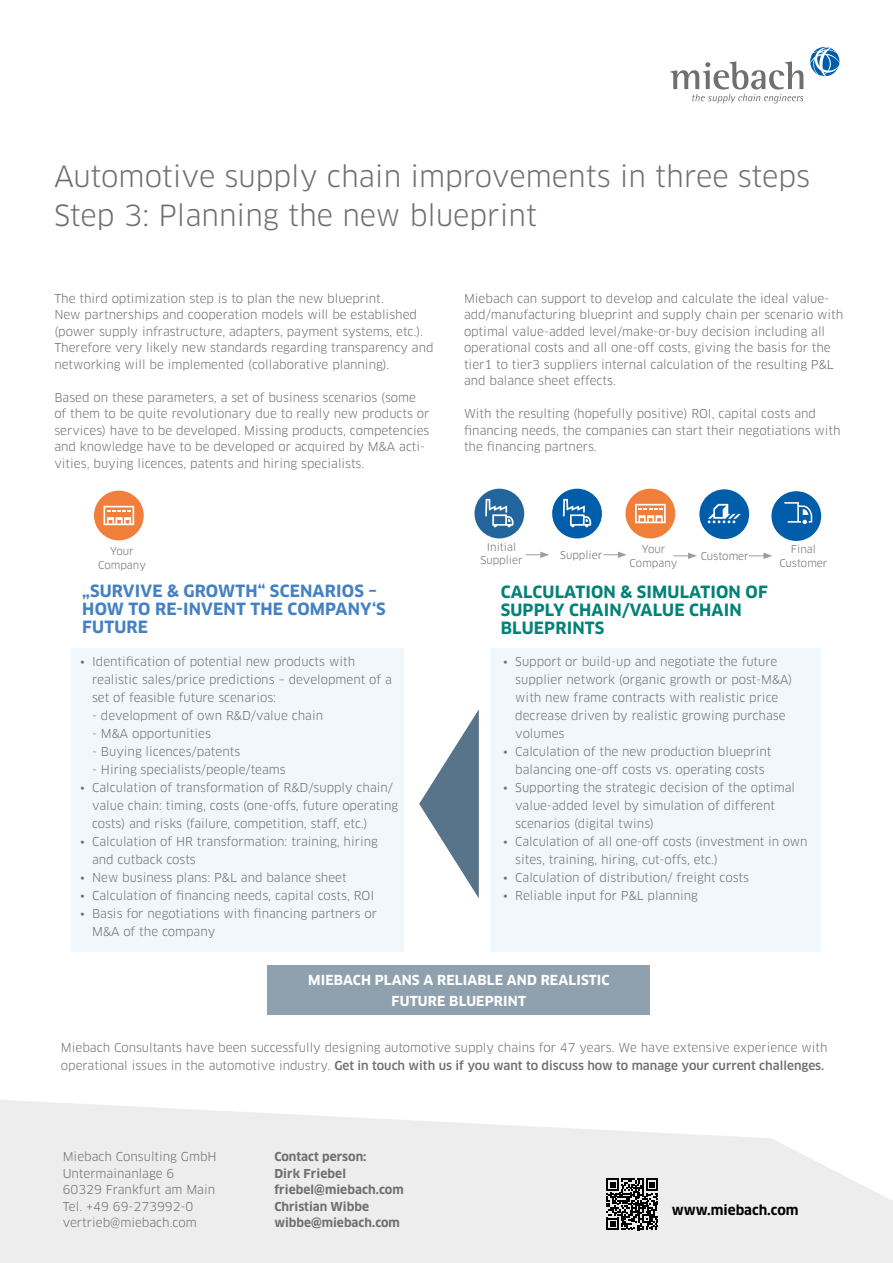
<style>
.page{position:relative;width:893px;height:1263px;background:#fff}
.page>*{position:absolute;margin:0;border:0;box-sizing:border-box;transform-origin:0 0}
.t1{font:28.5px/39px "Clan Pro";color:#706f6f}
.t2{font:700 16.5px/18px "Clan Pro";letter-spacing:.01em;color:#4481c2}
.t3{font:700 16.5px/18px "Clan Pro";letter-spacing:.01em;color:#008277}
.t4{font:700 13.5px/21px "Clan Pro";letter-spacing:.01em;color:#fff;text-align:center}
.t5{font:700 13.5px "Clan Pro";color:#000}
.t6{font:12px/16.5px "Clan Pro";color:#706f6f}
.t7{font:700 12px/16.5px "Clan Pro";color:#706f6f}
.t8{font:10.5px/13.5px "Clan Pro";color:#706f6f;text-align:center}
.s1{font-weight:500}
</style>
<div class="page">
<div style="left:699px;top:489px;width:50px;height:50px;background:#005da9;border-radius:50%"></div>
<div style="left:474px;top:489px;width:50px;height:49px;background:#23669d;border-radius:50%"></div>
<div style="left:625px;top:489px;width:50px;height:49px;background:#f07f3c;border-radius:50%"></div>
<div style="left:552px;top:489px;width:50px;height:49px;background:#005da9;border-radius:50%"></div>
<div style="left:771px;top:491px;width:50px;height:50px;background:#005da9;border-radius:50%"></div>
<svg style="left:485px;top:499px;width:28px;height:28px"></svg>
<svg style="left:563px;top:499px;width:28px;height:28px"></svg>
<svg style="left:635px;top:504px;width:31px;height:19px"></svg>
<svg style="left:708px;top:504px;width:33px;height:19px"></svg>
<svg style="left:784px;top:502px;width:28px;height:22px"></svg>
<svg style="left:526px;top:551px;width:23px;height:7px"></svg>
<svg style="left:603px;top:551px;width:24px;height:7px"></svg>
<svg style="left:673px;top:553px;width:24px;height:6px"></svg>
<svg style="left:749px;top:553px;width:23px;height:6px"></svg>
<div style="left:94px;top:491px;width:50px;height:49px;background:#f07f3c;border-radius:50%"></div>
<svg style="left:104px;top:506px;width:30px;height:19px"></svg>
<div style="left:268px;top:965px;width:382px;height:50px;background:#8fa1af"></div>
<div style="left:71px;top:648px;width:332px;height:304px;background:#f0f8fd"></div>
<svg style="left:670px;top:61px;width:133px;height:42px"></svg>
<svg style="left:810px;top:47px;width:29px;height:29px"></svg>
<div style="left:490px;top:648px;width:331px;height:304px;background:#f0f8fd"></div>
<svg style="left:0;top:1100px;width:893px;height:163px;fill:#ededed"></svg>
<svg style="left:606px;top:1178px;width:52px;height:52px;background:#595959"></svg>
<svg style="left:420px;top:710px;width:59px;height:188px"></svg>
<h1 class="t1" style="left:54px;top:157px;width:758px">Automotive supply chain improvements in three steps<br>Step 3: Planning the new blueprint</h1>
<p class="t6" style="left:54px;top:290px;width:381px">The third optimization step is to plan the new blueprint.<br>New partnerships and cooperation models will be established (power supply infrastructure, adapters, payment systems, etc.).<br>Therefore very likely new standards regarding transparency and networking will be implemented (collaborative planning).</p>
<p class="t6" style="left:54px;top:389px;width:377px">Based on these parameters, a set of business scenarios (some of them to be quite revolutionary due to really new products or services) have to be developed. Missing products, competencies and knowledge have to be developed or acquired by M&amp;A acti&shy;vities, buying licences, patents and hiring specialists.</p>
<p class="t8" style="left:98px;top:545px;width:49px">Your<br>Company</p>
<p class="t6" style="left:464px;top:290px;width:381px">Miebach can support to develop and calculate the ideal value&shy;add/manufacturing blueprint and supply chain per scenario with optimal value-added level/make-or-buy decision including all operational costs and all one-off costs, giving the basis for the tier1 to tier3 suppliers internal calculation of the resulting P&amp;L and balance sheet effects.</p>
<p class="t6" style="left:464px;top:406px;width:378px">With the resulting (hopefully positive) ROI, capital costs and financing needs, the companies can start their negotiations with the financing partners.</p>
<p class="t8" style="left:480px;top:540px;width:44px">Initial<br>Supplier</p>
<p class="t8" style="left:560px;top:548px;width:44px">Supplier</p>
<p class="t8" style="left:630px;top:543px;width:49px">Your<br>Company</p>
<p class="t8" style="left:701px;top:549px;width:50px">Customer</p>
<p class="t8" style="left:779px;top:543px;width:50px">Final<br>Customer</p>
<h2 class="t2" style="left:82px;top:582px;width:305px">„SURVIVE &amp; GROWTH“ SCENARIOS –<br>HOW TO RE-INVENT THE COMPANY‘S<br>FUTURE</h2>
<h2 class="t3" style="left:501px;top:583px;width:269px">CALCULATION &amp; SIMULATION OF<br>SUPPLY CHAIN/VALUE CHAIN<br>BLUEPRINTS</h2>
<p class="t6" style="left:92px;top:653px;width:301px;line-height:18px;text-indent:-12px">• Identification of potential new products with realistic sales/price predictions – development of a set of feasible future scenarios:</p>
<p class="t6" style="left:92px;top:707px;width:233px">- development of own R&amp;D/value chain</p>
<p class="t6" style="left:92px;top:725px;width:120px">- M&amp;A opportunities</p>
<p class="t6" style="left:92px;top:743px;width:150px">- Buying licences/patents</p>
<p class="t6" style="left:92px;top:761px;width:195px">- Hiring specialists/people/teams</p>
<p class="t6" style="left:92px;top:779px;width:308px;line-height:18px;text-indent:-12px">• Calculation of transformation of R&amp;D/supply chain/ value chain: timing, costs (one-offs, future operating costs) and risks (failure, competition, staff, etc.)</p>
<p class="t6" style="left:92px;top:833px;width:287px;line-height:18px;text-indent:-12px">• Calculation of HR transformation: training, hiring and cutback costs</p>
<p class="t6" style="left:80px;top:869px;width:268px">• New business plans: P&amp;L and balance sheet</p>
<p class="t6" style="left:80px;top:887px;width:296px">• Calculation of financing needs, capital costs, ROI</p>
<p class="t6" style="left:92px;top:905px;width:286px;line-height:18px;text-indent:-12px">• Basis for negotiations with financing partners or<br>M&amp;A of the company</p>
<p class="t6" style="left:515px;top:653px;width:279px;line-height:18px;text-indent:-12px">• Support or build-up and negotiate the future supplier network (organic growth or post-M&amp;A) with new frame contracts with realistic price decrease driven by realistic growing purchase volumes</p>
<p class="t6" style="left:503px;top:743px;width:270px;line-height:18px;text-align:center">• Calculation of the new production blueprint balancing one-off costs vs. operating costs</p>
<p class="t6" style="left:515px;top:779px;width:281px;line-height:18px;text-indent:-12px">• Supporting the strategic decision of the optimal value-added level by simulation of different scenarios (digital twins)</p>
<p class="t6" style="left:515px;top:833px;width:294px;line-height:18px;text-indent:-12px">• Calculation of all one-off costs (investment in own sites, training, hiring, cut-offs, etc.)</p>
<p class="t6" style="left:503px;top:869px;width:247px">• Calculation of distribution/ freight costs</p>
<p class="t6" style="left:503px;top:887px;width:196px">• Reliable input for P&amp;L planning</p>
<p class="t4" style="left:308px;top:970px;width:303px">MIEBACH PLANS A RELIABLE AND REALISTIC<br>FUTURE BLUEPRINT</p>
<p class="t6" style="left:61px;top:1038px;width:768px;line-height:18px">Miebach Consultants have been successfully designing automotive supply chains for 47 years. We have extensive experience with operational issues in the automotive industry. <span class="s1">Get in touch with us if you want to discuss how to manage your current challenges.</span></p>
<p class="t6" style="left:63px;top:1148px;width:155px">Miebach Consulting GmbH<br>Untermainanlage 6<br>60329 Frankfurt am Main<br>Tel. +49 69-273992-0 vertrieb@miebach.com</p>
<p class="t7" style="left:274px;top:1148px;width:131px">Contact person:<br>Dirk Friebel friebel@miebach.com<br>Christian Wibbe wibbe@miebach.com</p>
<p class="t5" style="left:672px;top:1202px;width:128px">www.miebach.com</p>
</div>
